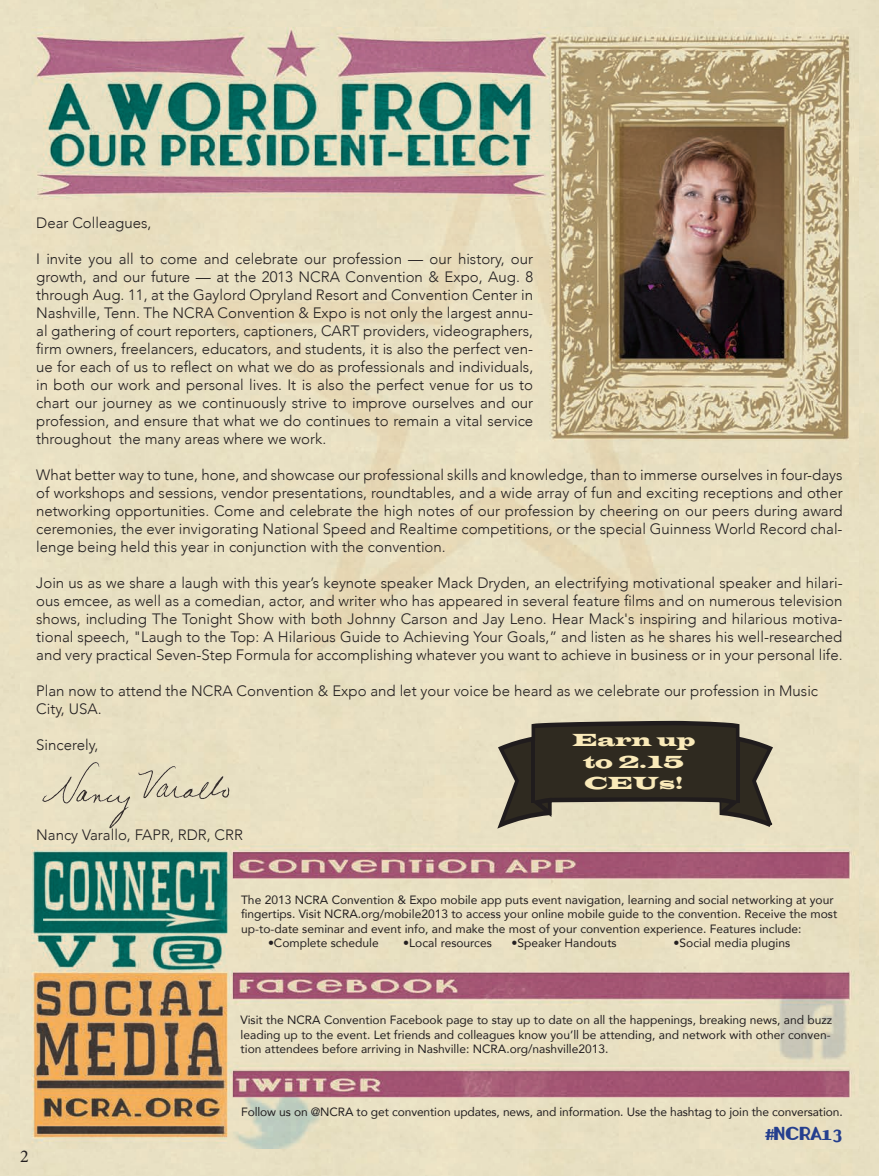
<style>
.page{position:relative;width:879px;height:1176px;background:#fff}
.page>*{position:absolute;margin:0;border:0;box-sizing:border-box;transform-origin:0 0}
.t1{font:18px/21.6px "Latin Wide";color:#faeab9;text-align:center}
.t2{font:18px "Minion Pro";color:#231f20}
.t3{font:300 15px/18px "Avenir";color:#231f20;text-align:justify}
.t4{font:15px "Lemondrop";letter-spacing:-.01em;color:#253f8e}
.t5{font:12px/14.4px "Avenir";color:#231f20}
</style>
<div class="page">
<img style="left:20px;top:27px;width:838px;height:1121px">
<img style="left:41px;top:761px;width:190px;height:67px">
<svg style="left:497px;top:720px;width:275px;height:108px;background:#625c4e"></svg>
<hr style="left:531px;top:738px;width:4px;height:64px;background:#201c1d">
<svg style="left:735px;top:738px;width:4px;height:64px"></svg>
<p class="t3" style="left:36px;top:214px;width:117px">Dear Colleagues,</p>
<p class="t3" style="left:36px;top:250px;width:498px">I invite you all to come and celebrate our profession — our history, our growth, and our future — at the 2013 NCRA Convention &amp; Expo, Aug. 8 through Aug. 11, at the Gaylord Opryland Resort and Convention Center in Nashville, Tenn. The NCRA Convention &amp; Expo is not only the largest annu&shy;al gathering of court reporters, captioners, CART providers, videographers, firm owners, freelancers, educators, and students, it is also the perfect ven&shy;ue for each of us to reflect on what we do as professionals and individuals, in both our work and personal lives. It is also the perfect venue for us to chart our journey as we continuously strive to improve ourselves and our profession, and ensure that what we do continues to remain a vital service throughout the many areas where we work.</p>
<p class="t3" style="left:36px;top:466px;width:807px">What better way to tune, hone, and showcase our professional skills and knowledge, than to immerse ourselves in four-days of workshops and sessions, vendor presentations, roundtables, and a wide array of fun and exciting receptions and other networking opportunities. Come and celebrate the high notes of our profession by cheering on our peers during award ceremonies, the ever invigorating National Speed and Realtime competitions, or the special Guinness World Record chal&shy;lenge being held this year in conjunction with the convention.</p>
<p class="t3" style="left:36px;top:574px;width:807px">Join us as we share a laugh with this year’s keynote speaker Mack Dryden, an electrifying motivational speaker and hilari&shy;ous emcee, as well as a comedian, actor, and writer who has appeared in several feature films and on numerous television shows, including The Tonight Show with both Johnny Carson and Jay Leno. Hear Mack's inspiring and hilarious motiva&shy;tional speech, "Laugh to the Top: A Hilarious Guide to Achieving Your Goals,” and listen as he shares his well-researched and very practical Seven-Step Formula for accomplishing whatever you want to achieve in business or in your personal life.</p>
<p class="t3" style="left:36px;top:682px;width:783px">Plan now to attend the NCRA Convention &amp; Expo and let your voice be heard as we celebrate our profession in Music<br>City, USA.</p>
<p class="t3" style="left:36px;top:736px;width:63px">Sincerely,</p>
<p class="t1" style="left:572px;top:728px;width:125px">Earn up to 2.15<br>CEUs!</p>
<p class="t3" style="left:36px;top:826px;width:208px">Nancy Varallo, FAPR, RDR, CRR</p>
<p class="t5" style="left:241px;top:891px;width:597px">The 2013 NCRA Convention &amp; Expo mobile app puts event navigation, learning and social networking at your fingertips. Visit NCRA.org/mobile2013 to access your online mobile guide to the convention. Receive the most up-to-date seminar and event info, and make the most of your convention experience. Features include:</p>
<p class="t5" style="left:268px;top:934px;width:112px">•Complete schedule</p>
<p class="t5" style="left:403px;top:934px;width:90px">•Local resources</p>
<p class="t5" style="left:511px;top:934px;width:107px">•Speaker Handouts</p>
<p class="t5" style="left:673px;top:934px;width:118px">•Social media plugins</p>
<p class="t2" style="left:20px;top:1143px;width:10px">2</p>
<p class="t5" style="left:240px;top:1012px;width:593px">Visit the NCRA Convention Facebook page to stay up to date on all the happenings, breaking news, and buzz leading up to the event. Let friends and colleagues know you’ll be attending, and network with other conven&shy;tion attendees before arriving in Nashville: NCRA.org/nashville2013.</p>
<p class="t5" style="left:241px;top:1103px;width:603px">Follow us on @NCRA to get convention updates, news, and information. Use the hashtag to join the conversation.</p>
<p class="t4" style="left:766px;top:1122px;width:78px">#NCRA13</p>
</div>
